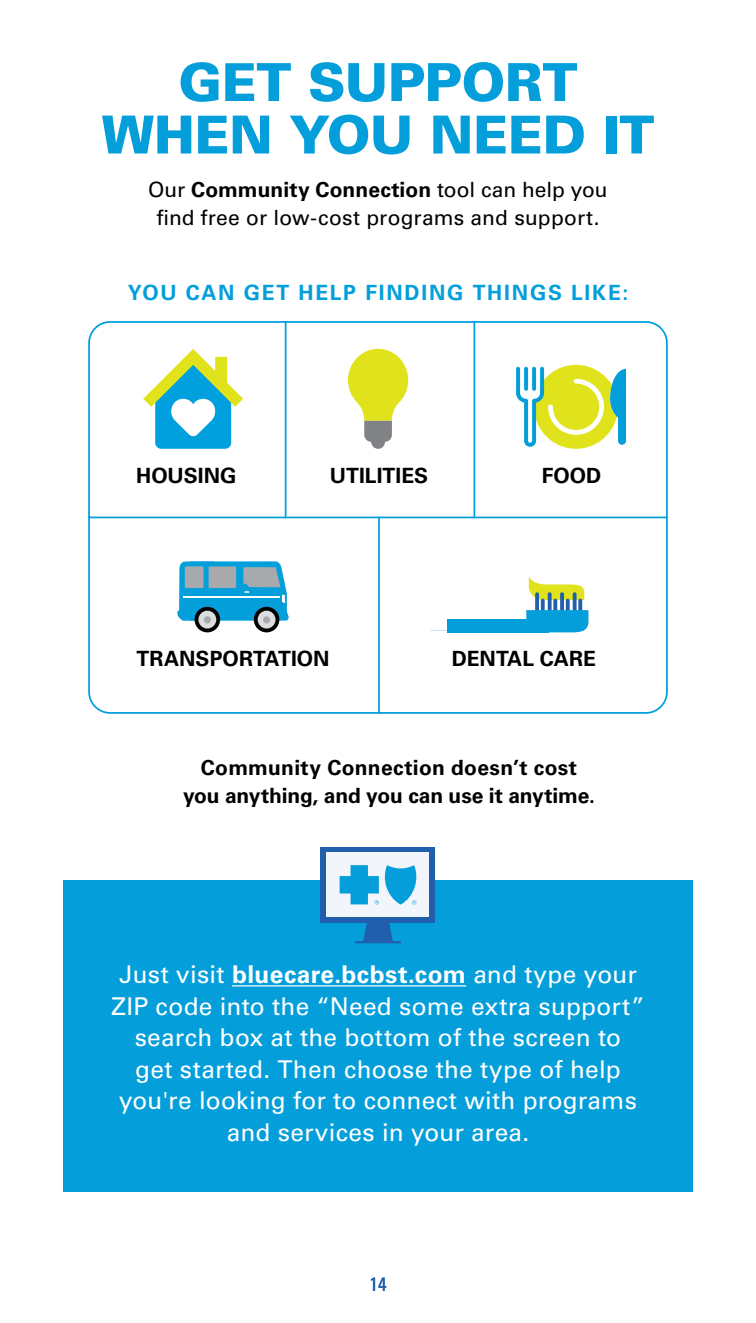
<style>
.page{position:relative;width:756px;height:1323px;background:#fff}
.page>*{position:absolute;margin:0;border:0;box-sizing:border-box;transform-origin:0 0}
.t1{font:900 52.5px/52.5px "Univers LT Std";letter-spacing:-.01em;color:#049fdb;text-align:center}
.t2{font:24.5px/31.5px "Univers LT Std";letter-spacing:.01em;color:#fff;text-align:center}
.t3{font:700 21px/28px "Univers LT Std";letter-spacing:.005em;color:#000;text-align:center}
.t4{font:21px/28px "Univers LT Std";letter-spacing:.01em;color:#000;text-align:center}
.t5{font:700 21px "Univers LT Std";letter-spacing:.085em;color:#049fdb}
.t6{font:condensed 19.25px "Univers LT Std";color:#215eac}
.s1{font-weight:700}
</style>
<div class="page">
<div style="left:63px;top:880px;width:630px;height:312px;background:#049fdb"></div>
<hr style="left:232px;top:985px;width:234px;height:1px;background:#fff">
<svg style="left:348px;top:349px;width:60px;height:100px"></svg>
<svg style="left:529px;top:577px;width:56px;height:23px"></svg>
<svg style="left:541px;top:599px;width:4px;height:19px"></svg>
<svg style="left:535px;top:592px;width:4px;height:26px"></svg>
<svg style="left:553px;top:599px;width:4px;height:19px"></svg>
<svg style="left:548px;top:592px;width:4px;height:26px"></svg>
<svg style="left:566px;top:599px;width:4px;height:19px"></svg>
<svg style="left:560px;top:592px;width:4px;height:26px"></svg>
<svg style="left:578px;top:599px;width:4px;height:19px"></svg>
<svg style="left:573px;top:592px;width:4px;height:26px"></svg>
<svg style="left:431px;top:610px;width:157px;height:22px"></svg>
<svg style="left:143px;top:349px;width:100px;height:100px"></svg>
<svg style="left:516px;top:365px;width:110px;height:84px"></svg>
<svg style="left:177px;top:561px;width:112px;height:60px;background:#32a8d6"></svg>
<div style="left:254px;top:607px;width:25px;height:25px;background:#000;border-radius:50%"></div>
<div style="left:258px;top:611px;width:18px;height:18px;background:#dcddde;border-radius:50%"></div>
<div style="left:263px;top:616px;width:7px;height:7px;background:#a7a9ac;border-radius:50%"></div>
<div style="left:209px;top:566px;width:27px;height:22px;background:#a7a9ac"></div>
<hr style="left:183px;top:596px;width:96px;height:2px;background:#fff">
<div style="left:195px;top:607px;width:25px;height:25px;background:#000;border-radius:50%"></div>
<div style="left:198px;top:611px;width:18px;height:18px;background:#dcddde;border-radius:50%"></div>
<div style="left:204px;top:616px;width:7px;height:7px;background:#a7a9ac;border-radius:50%"></div>
<div style="left:185px;top:566px;width:19px;height:22px;background:#a7a9ac"></div>
<div style="left:88px;top:321px;width:580px;height:393px;border:2px solid #00a0dd;border-radius:21px"></div>
<hr style="left:88px;top:517px;width:580px;height:1px;background:#00a0dd">
<hr style="left:285px;top:321px;width:2px;height:197px;background:#00a0dd">
<hr style="left:474px;top:321px;width:1px;height:197px;background:#00a0dd">
<hr style="left:378px;top:517px;width:2px;height:197px;background:#00a0dd">
<svg style="left:321px;top:847px;width:114px;height:96px"></svg>
<h2 class="t1" style="left:102px;top:55px;width:554px">GET SUPPORT<br>WHEN YOU NEED IT</h2>
<p class="t4" style="left:148px;top:176px;width:461px">Our <span class="s1">Community Connection</span> tool can help you fnd free or low-cost programs and support.</p>
<p class="t5" style="left:128px;top:281px;width:502px">YOU CAN GET HELP FINDING THINGS LIKE:</p>
<p class="t3" style="left:136px;top:461px;width:102px">HOUSING</p>
<p class="t3" style="left:330px;top:461px;width:100px">UTILITIES</p>
<p class="t3" style="left:542px;top:461px;width:61px">FOOD</p>
<p class="t3" style="left:137px;top:645px;width:195px">TRANSPORTATION</p>
<p class="t3" style="left:452px;top:645px;width:146px">DENTAL CARE</p>
<p class="t3" style="left:183px;top:754px;width:413px">Community Connection doesn’t cost you anything, and you can use it anytime.</p>
<p class="t2" style="left:111px;top:959px;width:535px">Just visit <span class="s1">bluecare.bcbst.com</span> and type your ZIP code into the “Need some extra support” search box at the bottom of the screen to<br>get started. Then choose the type of help you're looking for to connect with programs and services in your area.</p>
<p class="t6" style="left:369px;top:1272px;width:19px">14</p>
</div>
